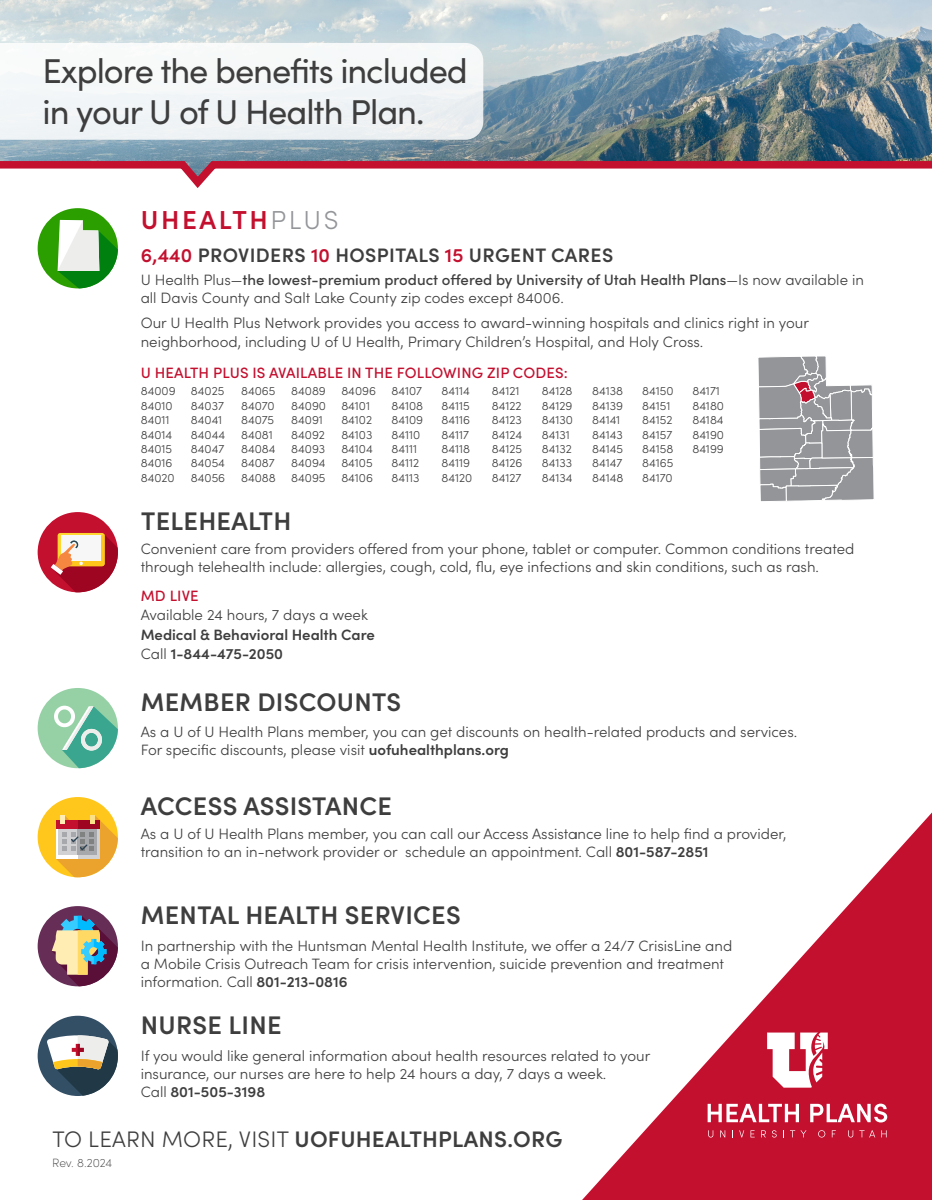
<style>
.page{position:relative;width:932px;height:1200px;background:#fff}
.page>*{position:absolute;margin:0;border:0;box-sizing:border-box;transform-origin:0 0}
.t1{font:34.5px/41.4px "Sofia Pro";letter-spacing:-.03em;color:#3e3e3f}
.t2{font:600 26.1px "Sofia Pro";letter-spacing:.1em;color:#c3102f}
.t3{font:600 25.5px "Sofia Pro";letter-spacing:.01em;color:#3e3e3f}
.t4{font:600 22.5px "Sofia Pro";letter-spacing:.01em;color:#3e3e3f}
.t5{font:600 19.5px "Sofia Pro";letter-spacing:.02em;color:#3e3e3f}
.t6{font:300 15px/18px "Sofia Pro";color:#3e3e3f}
.t7{font:600 15px "Sofia Pro";color:#3e3e3f}
.t8{font:500 15px "Sofia Pro";letter-spacing:.01em;color:#c3102f}
.t9{font:300 12px "Sofia Pro";color:#3e3e3f}
.t10{font:200 12px "Sofia Pro";letter-spacing:-.01em;color:#3e3e3f}
.s1{font-weight:300;color:#939598}
.s2{color:#c3102f}
.s3{font-weight:500}
.s4{font-weight:300}
.s5{font-weight:600}
</style>
<div class="page">
<img style="left:0;top:0;width:932px;height:157px">
<svg style="left:0;top:157px;width:932px;height:31px"></svg>
<svg style="left:0;top:43px;width:483px;height:97px;fill:#f3f6f8"></svg>
<div style="left:38px;top:512px;width:80px;height:80px;background:#c3102f;border-radius:50%"></div>
<div style="left:58px;top:533px;width:47px;height:33px;background:#ffd630;border-radius:3px"></div>
<svg style="left:51px;top:534px;width:67px;height:58px"></svg>
<div style="left:38px;top:1016px;width:80px;height:80px;background:#334f66;border-radius:50%"></div>
<svg style="left:47px;top:1034px;width:71px;height:62px"></svg>
<div style="left:38px;top:797px;width:80px;height:80px;background:#ffc71c;border-radius:50%"></div>
<svg style="left:56px;top:815px;width:62px;height:62px"></svg>
<div style="left:38px;top:906px;width:80px;height:80px;background:#662e57;border-radius:50%"></div>
<svg style="left:52px;top:916px;width:66px;height:70px"></svg>
<svg style="left:582px;top:812px;width:350px;height:388px"></svg>
<svg style="left:708px;top:1130px;width:5px;height:7px"></svg>
<svg style="left:720px;top:1130px;width:5px;height:7px"></svg>
<svg style="left:739px;top:1130px;width:5px;height:7px"></svg>
<svg style="left:750px;top:1130px;width:4px;height:7px"></svg>
<svg style="left:761px;top:1130px;width:5px;height:7px"></svg>
<svg style="left:772px;top:1130px;width:4px;height:7px"></svg>
<svg style="left:790px;top:1130px;width:16px;height:7px"></svg>
<svg style="left:818px;top:1130px;width:7px;height:7px"></svg>
<svg style="left:832px;top:1130px;width:4px;height:7px"></svg>
<svg style="left:848px;top:1130px;width:5px;height:7px"></svg>
<svg style="left:859px;top:1130px;width:16px;height:7px"></svg>
<svg style="left:881px;top:1130px;width:5px;height:7px"></svg>
<svg style="left:707px;top:1104px;width:92px;height:18px"></svg>
<svg style="left:810px;top:1103px;width:77px;height:19px"></svg>
<svg style="left:767px;top:1032px;width:61px;height:55px"></svg>
<div style="left:38px;top:688px;width:80px;height:80px;background:#96d1a6;border-radius:50%"></div>
<svg style="left:54px;top:706px;width:64px;height:62px"></svg>
<div style="left:38px;top:208px;width:80px;height:80px;background:#2b9e00;border-radius:50%"></div>
<svg style="left:58px;top:220px;width:60px;height:68px"></svg>
<svg style="left:758px;top:356px;width:116px;height:146px"></svg>
<svg style="left:0;top:0;width:6px;height:6px"></svg>
<p class="t1" style="left:43px;top:48px;width:427px">Explore the benefits included in your U of U Health Plan.</p>
<p class="t2" style="left:141px;top:200px;width:199px">UHEALTH<span class="s1">PLUS</span></p>
<p class="t5" style="left:141px;top:241px;width:474px"><span class="s2">6,440</span> PROVIDERS <span class="s2">10</span> HOSPITALS <span class="s2">15</span> URGENT CARES</p>
<p class="t6" style="left:141px;top:270px;width:725px">U Health Plus—<span class="s3">the lowest-premium product offered by University of Utah Health Plans</span>—Is now available in all Davis County and Salt Lake County zip codes except 84006.</p>
<p class="t6" style="left:141px;top:313px;width:670px;line-height:18.8px">Our U Health Plus Network provides you access to award-winning hospitals and clinics right in your neighborhood, including U of U Health, Primary Children’s Hospital, and Holy Cross.</p>
<p class="t8" style="left:141px;top:362px;width:428px">U HEALTH PLUS IS AVAILABLE IN THE FOLLOWING ZIP CODES:</p>
<p class="t9" style="left:141px;top:382px;width:36px">84009</p>
<p class="t9" style="left:141px;top:397px;width:33px">84010</p>
<p class="t9" style="left:141px;top:411px;width:30px">84011</p>
<p class="t9" style="left:141px;top:426px;width:33px">84014</p>
<p class="t9" style="left:141px;top:440px;width:33px">84015</p>
<p class="t9" style="left:141px;top:454px;width:33px">84016</p>
<p class="t9" style="left:141px;top:469px;width:35px">84020</p>
<p class="t9" style="left:191px;top:382px;width:35px">84025</p>
<p class="t9" style="left:191px;top:397px;width:35px">84037</p>
<p class="t9" style="left:191px;top:411px;width:33px">84041</p>
<p class="t9" style="left:191px;top:426px;width:36px">84044</p>
<p class="t9" style="left:191px;top:440px;width:35px">84047</p>
<p class="t9" style="left:191px;top:454px;width:36px">84054</p>
<p class="t9" style="left:191px;top:469px;width:36px">84056</p>
<p class="t9" style="left:241px;top:382px;width:36px">84065</p>
<p class="t9" style="left:241px;top:397px;width:35px">84070</p>
<p class="t9" style="left:241px;top:411px;width:35px">84075</p>
<p class="t9" style="left:241px;top:426px;width:33px">84081</p>
<p class="t9" style="left:241px;top:440px;width:36px">84084</p>
<p class="t9" style="left:241px;top:454px;width:35px">84087</p>
<p class="t9" style="left:241px;top:469px;width:36px">84088</p>
<p class="t9" style="left:291px;top:382px;width:36px">84089</p>
<p class="t9" style="left:291px;top:397px;width:36px">84090</p>
<p class="t9" style="left:291px;top:411px;width:33px">84091</p>
<p class="t9" style="left:291px;top:426px;width:35px">84092</p>
<p class="t9" style="left:291px;top:440px;width:36px">84093</p>
<p class="t9" style="left:291px;top:454px;width:36px">84094</p>
<p class="t9" style="left:291px;top:469px;width:36px">84095</p>
<p class="t9" style="left:341px;top:382px;width:36px">84096</p>
<p class="t9" style="left:341px;top:397px;width:30px">84101</p>
<p class="t9" style="left:341px;top:411px;width:32px">84102</p>
<p class="t9" style="left:341px;top:426px;width:33px">84103</p>
<p class="t9" style="left:341px;top:440px;width:33px">84104</p>
<p class="t9" style="left:341px;top:454px;width:33px">84105</p>
<p class="t9" style="left:341px;top:469px;width:33px">84106</p>
<p class="t9" style="left:391px;top:382px;width:32px">84107</p>
<p class="t9" style="left:391px;top:397px;width:33px">84108</p>
<p class="t9" style="left:391px;top:411px;width:33px">84109</p>
<p class="t9" style="left:391px;top:426px;width:30px">84110</p>
<p class="t9" style="left:391px;top:440px;width:27px">84111</p>
<p class="t9" style="left:391px;top:454px;width:29px">84112</p>
<p class="t9" style="left:391px;top:469px;width:29px">84113</p>
<p class="t9" style="left:442px;top:382px;width:30px">84114</p>
<p class="t9" style="left:442px;top:397px;width:30px">84115</p>
<p class="t9" style="left:442px;top:411px;width:30px">84116</p>
<p class="t9" style="left:442px;top:426px;width:29px">84117</p>
<p class="t9" style="left:442px;top:440px;width:30px">84118</p>
<p class="t9" style="left:442px;top:454px;width:30px">84119</p>
<p class="t9" style="left:442px;top:469px;width:32px">84120</p>
<p class="t9" style="left:492px;top:382px;width:29px">84121</p>
<p class="t9" style="left:492px;top:397px;width:31px">84122</p>
<p class="t9" style="left:492px;top:411px;width:31px">84123</p>
<p class="t9" style="left:492px;top:426px;width:32px">84124</p>
<p class="t9" style="left:492px;top:440px;width:32px">84125</p>
<p class="t9" style="left:492px;top:454px;width:32px">84126</p>
<p class="t9" style="left:492px;top:469px;width:31px">84127</p>
<p class="t9" style="left:542px;top:382px;width:32px">84128</p>
<p class="t9" style="left:542px;top:397px;width:32px">84129</p>
<p class="t9" style="left:542px;top:411px;width:33px">84130</p>
<p class="t9" style="left:542px;top:426px;width:29px">84131</p>
<p class="t9" style="left:542px;top:440px;width:31px">84132</p>
<p class="t9" style="left:542px;top:454px;width:32px">84133</p>
<p class="t9" style="left:542px;top:469px;width:32px">84134</p>
<p class="t9" style="left:592px;top:382px;width:32px">84138</p>
<p class="t9" style="left:592px;top:397px;width:32px">84139</p>
<p class="t9" style="left:592px;top:411px;width:30px">84141</p>
<p class="t9" style="left:592px;top:426px;width:32px">84143</p>
<p class="t9" style="left:592px;top:440px;width:32px">84145</p>
<p class="t9" style="left:592px;top:454px;width:32px">84147</p>
<p class="t9" style="left:592px;top:469px;width:33px">84148</p>
<p class="t9" style="left:642px;top:382px;width:33px">84150</p>
<p class="t9" style="left:642px;top:397px;width:30px">84151</p>
<p class="t9" style="left:642px;top:411px;width:32px">84152</p>
<p class="t9" style="left:642px;top:426px;width:32px">84157</p>
<p class="t9" style="left:642px;top:440px;width:33px">84158</p>
<p class="t9" style="left:642px;top:454px;width:33px">84165</p>
<p class="t9" style="left:642px;top:469px;width:32px">84170</p>
<p class="t9" style="left:692px;top:382px;width:29px">84171</p>
<p class="t9" style="left:692px;top:397px;width:33px">84180</p>
<p class="t9" style="left:692px;top:411px;width:33px">84184</p>
<p class="t9" style="left:692px;top:426px;width:33px">84190</p>
<p class="t9" style="left:692px;top:440px;width:33px">84199</p>
<p class="t3" style="left:141px;top:501px;width:152px">TELEHEALTH</p>
<p class="t6" style="left:141px;top:539px;width:715px">Convenient care from providers offered from your phone, tablet or computer. Common conditions treated through telehealth include: allergies, cough, cold, flu, eye infections and skin conditions, such as rash.</p>
<p class="t8" style="left:141px;top:584px;width:59px">MD LIVE</p>
<p class="t6" style="left:141px;top:605px;width:229px">Available 24 hours, 7 days a week</p>
<p class="t7" style="left:141px;top:623px;width:236px">Medical &amp; Behavioral Health Care</p>
<p class="t7" style="left:141px;top:642px;width:144px"><span class="s4">Call</span> 1-844-475-2050</p>
<p class="t3" style="left:141px;top:682px;width:262px">MEMBER DISCOUNTS</p>
<p class="t6" style="left:141px;top:721px;width:658px">As a U of U Health Plans member, you can get discounts on health-related products and services.<br>For specific discounts, please visit <span class="s5">uofuhealthplans.org</span></p>
<p class="t3" style="left:141px;top:787px;width:253px">ACCESS ASSISTANCE</p>
<p class="t6" style="left:141px;top:824px;width:647px">As a U of U Health Plans member, you can call our Access Assistance line to help find a provider, transition to an in-network provider or schedule an appointment. Call <span class="s5">801-587-2851</span></p>
<p class="t3" style="left:141px;top:896px;width:321px">MENTAL HEALTH SERVICES</p>
<p class="t6" style="left:141px;top:936px;width:593px">In partnership with the Huntsman Mental Health Institute, we offer a 24/7 CrisisLine and a Mobile Crisis Outreach Team for crisis intervention, suicide prevention and treatment information. Call <span class="s5">801-213-0816</span></p>
<p class="t3" style="left:141px;top:1006px;width:142px">NURSE LINE</p>
<p class="t6" style="left:141px;top:1045px;width:511px">If you would like general information about health resources related to your insurance, our nurses are here to help 24 hours a day, 7 days a week.</p>
<p class="t7" style="left:141px;top:1080px;width:126px"><span class="s4">Call</span> 801-505-3198</p>
<p class="t4" style="left:52px;top:1121px;width:512px"><span class="s4">TO LEARN MORE, VISIT</span> UOFUHEALTHPLANS.ORG</p>
<p class="t10" style="left:52px;top:1154px;width:62px">Rev. 8.2024</p>
</div>
